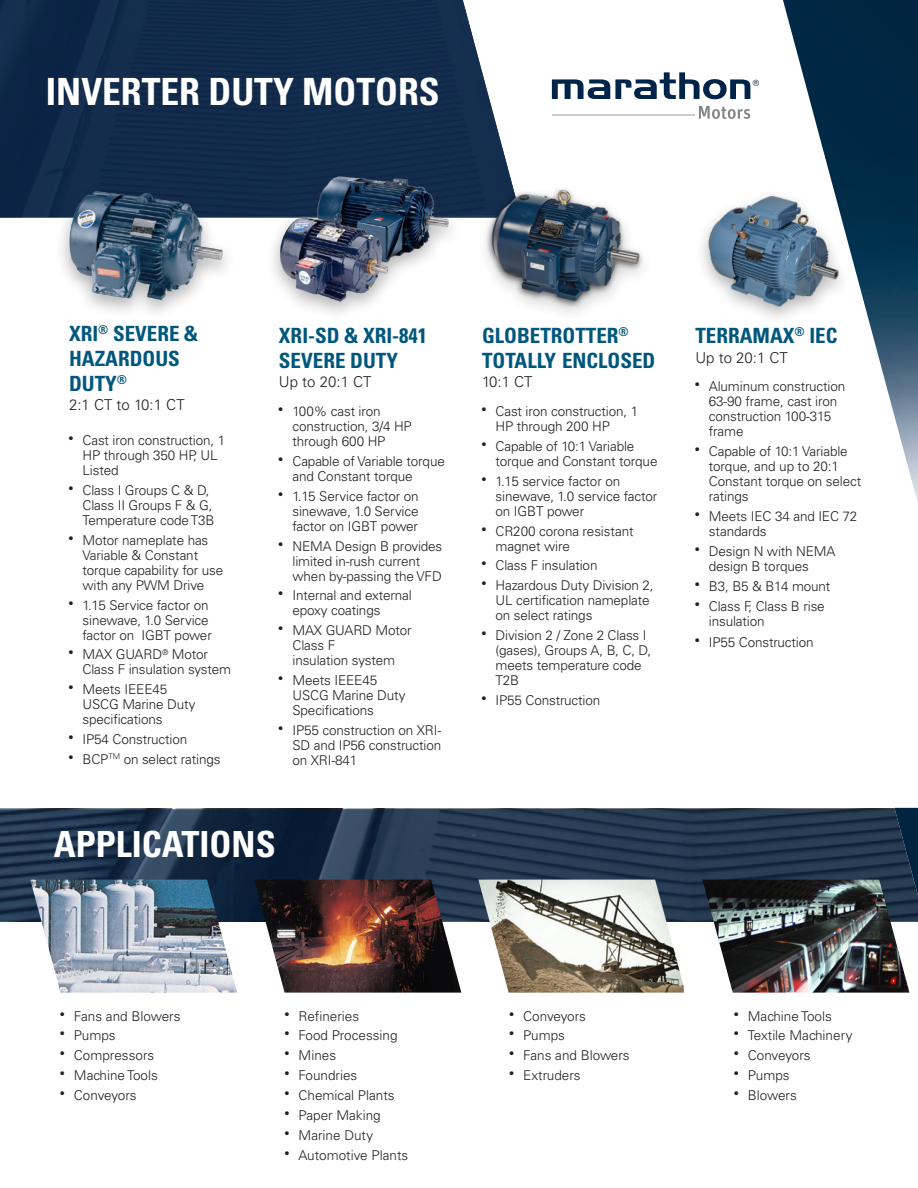
<style>
.page{position:relative;width:918px;height:1188px;background:#fff}
.page>*{position:absolute;margin:0;border:0;box-sizing:border-box;transform-origin:0 0}
.Heads{font:700 condensed 37.5px "Univers LT Std";color:#fff}
.Heads-2{font:700 condensed 36px "Univers LT Std";color:#fff}
.head{font:700 condensed 21px/25.2px "Univers LT Std";color:#00577d}
.subhead{font:300 15px "Univers LT Std";color:#231f20}
.head-2{font:300 15px "Univers LT Std";color:#231f20}
.t1{font:300 13.5px/15px "Univers LT Std";letter-spacing:-.01em;color:#231f20}
.t2{font:8.7px "Helvetica";color:#002349}
</style>
<div class="page">
<img style="left:783px;top:0;width:135px;height:503px">
<svg style="left:0;top:0;width:511px;height:218px;background:#1c3453"></svg>
<svg style="left:699px;top:106px;width:51px;height:13px"></svg>
<svg style="left:552px;top:72px;width:198px;height:27px"></svg>
<hr style="left:552px;top:114px;width:143px;height:2px;background:#c9cacc">
<div style="left:695px;top:189px;width:158px;height:137px;background:#fff"></div>
<img style="left:702px;top:186px;width:151px;height:125px">
<div style="left:54px;top:184px;width:183px;height:137px;background:#231f20;opacity:.35"></div>
<img style="left:63px;top:186px;width:172px;height:124px">
<div style="left:265px;top:168px;width:198px;height:154px;background:#231f20;opacity:.35"></div>
<img style="left:271px;top:160px;width:190px;height:162px">
<div style="left:475px;top:182px;width:180px;height:143px;background:#231f20;opacity:.25"></div>
<img style="left:482px;top:179px;width:173px;height:127px">
<svg style="left:0;top:809px;width:918px;height:113px;background:#20344c"></svg>
<img style="left:30px;top:880px;width:207px;height:113px">
<img style="left:255px;top:880px;width:206px;height:113px">
<img style="left:478px;top:880px;width:206px;height:113px">
<img style="left:702px;top:880px;width:207px;height:113px">
<img style="left:894px;top:808px;width:24px;height:88px">
<p class="Heads" style="left:46px;top:69px;width:395px">INVERTER DUTY MOTORS</p>
<p class="t2" style="left:753px;top:76px;width:8px">®</p>
<p class="head" style="left:69px;top:320px;width:131px">XRI<sup>®</sup> SEVERE &amp;<br>HAZARDOUS<br>DUTY<sup>®</sup></p>
<p class="head-2" style="left:69px;top:396px;width:117px">2:1 CT to 10:1 CT</p>
<p class="t1" style="left:83px;top:433px;width:144px;text-indent:-14px"><sup>•</sup> Cast iron construction, 1<br>HP through 350 HP, UL<br>Listed</p>
<p class="t1" style="left:83px;top:483px;width:133px;text-indent:-14px"><sup>•</sup> Class I Groups C &amp; D,<br>Class II Groups F &amp; G,<br>Temperature code T3B</p>
<p class="t1" style="left:83px;top:532px;width:142px;text-indent:-14px"><sup>•</sup> Motor nameplate has<br>Variable &amp; Constant torque capability for use with any PWM Drive</p>
<p class="t1" style="left:83px;top:597px;width:131px;text-indent:-14px"><sup>•</sup> 1.15 Service factor on sinewave, 1.0 Service factor on IGBT power</p>
<p class="t1" style="left:83px;top:647px;width:150px;text-indent:-14px"><sup>•</sup> MAX GUARD<sup>®</sup> Motor<br>Class F insulation system</p>
<p class="t1" style="left:83px;top:682px;width:114px;text-indent:-14px"><sup>•</sup> Meets IEEE45<br>USCG Marine Duty specifications</p>
<p class="t1" style="left:69px;top:732px;width:120px"><sup>•</sup> IP54 Construction</p>
<p class="t1" style="left:69px;top:752px;width:153px"><sup>•</sup> BCP<sup>TM</sup> on select ratings</p>
<p class="head" style="left:279px;top:323px;width:150px">XRI-SD &amp; XRI-841<br>SEVERE DUTY</p>
<p class="subhead" style="left:279px;top:373px;width:94px">Up to 20:1 CT</p>
<p class="t1" style="left:292px;top:404px;width:121px;text-indent:-14px"><sup>•</sup> 100% cast iron construction, 3/4 HP through 600 HP</p>
<p class="t1" style="left:292px;top:454px;width:154px;text-indent:-14px"><sup>•</sup> Capable of Variable torque and Constant torque</p>
<p class="t1" style="left:292px;top:488px;width:128px;text-align:justify;text-indent:-14px"><sup>•</sup> 1.15 Service factor on sinewave, 1.0 Service factor on IGBT power</p>
<p class="t1" style="left:292px;top:538px;width:151px;text-indent:-14px"><sup>•</sup> NEMA Design B provides limited in-rush current when by-passing the VFD</p>
<p class="t1" style="left:292px;top:588px;width:121px;text-indent:-14px"><sup>•</sup> Internal and external epoxy coatings</p>
<p class="t1" style="left:292px;top:623px;width:121px;text-indent:-14px"><sup>•</sup> MAX GUARD Motor<br>Class F<br>insulation system</p>
<p class="t1" style="left:292px;top:673px;width:114px;text-indent:-14px"><sup>•</sup> Meets IEEE45<br>USCG Marine Duty<br>Specifications</p>
<p class="t1" style="left:292px;top:723px;width:150px;text-align:justify;text-indent:-14px"><sup>•</sup> IP55 construction on XRI-SD and IP56 construction on XRI-841</p>
<p class="Heads-2" style="left:54px;top:822px;width:223px">APPLICATIONS</p>
<p class="head" style="left:482px;top:323px;width:175px">GLOBETROTTER<sup>®<br></sup>TOTALLY ENCLOSED</p>
<p class="subhead" style="left:482px;top:373px;width:52px">10:1 CT</p>
<p class="t1" style="left:496px;top:404px;width:144px;text-indent:-14px"><sup>•</sup> Cast iron construction, 1<br>HP through 200 HP</p>
<p class="t1" style="left:496px;top:439px;width:163px;text-indent:-14px"><sup>•</sup> Capable of 10:1 Variable torque and Constant torque</p>
<p class="t1" style="left:496px;top:473px;width:163px;text-indent:-14px"><sup>•</sup> 1.15 service factor on sinewave, 1.0 service factor on IGBT power</p>
<p class="t1" style="left:496px;top:523px;width:139px;text-indent:-14px"><sup>•</sup> CR200 corona resistant magnet wire</p>
<p class="t1" style="left:482px;top:558px;width:117px"><sup>•</sup> Class F insulation</p>
<p class="t1" style="left:496px;top:578px;width:160px;text-indent:-14px"><sup>•</sup> Hazardous Duty Division 2,<br>UL certification nameplate on select ratings</p>
<p class="t1" style="left:496px;top:628px;width:157px;text-indent:-14px"><sup>•</sup> Division 2 / Zone 2 Class I (gases), Groups A, B, C, D, meets temperature code<br>T2B</p>
<p class="t1" style="left:482px;top:693px;width:120px"><sup>•</sup> IP55 Construction</p>
<p class="head" style="left:695px;top:323px;width:144px">TERRAMAX<sup>®</sup> IEC</p>
<p class="subhead" style="left:695px;top:349px;width:94px">Up to 20:1 CT</p>
<p class="t1" style="left:709px;top:379px;width:138px;text-indent:-14px"><sup>•</sup> Aluminum construction<br>63-90 frame, cast iron construction 100-315 frame</p>
<p class="t1" style="left:709px;top:444px;width:154px;text-indent:-14px"><sup>•</sup> Capable of 10:1 Variable torque, and up to 20:1<br>Constant torque on select ratings</p>
<p class="t1" style="left:709px;top:509px;width:150px;text-indent:-14px"><sup>•</sup> Meets IEC 34 and IEC 72 standards</p>
<p class="t1" style="left:709px;top:544px;width:128px;text-indent:-14px"><sup>•</sup> Design N with NEMA design B torques</p>
<p class="t1" style="left:695px;top:579px;width:137px"><sup>•</sup> B3, B5 &amp; B14 mount</p>
<p class="t1" style="left:709px;top:598px;width:117px;text-indent:-14px"><sup>•</sup> Class F, Class B rise insulation</p>
<p class="t1" style="left:695px;top:635px;width:120px"><sup>•</sup> IP55 Construction</p>
<p class="t1" style="left:60px;top:1008px;width:121px"><sup>•</sup> Fans and Blowers</p>
<p class="t1" style="left:60px;top:1028px;width:57px"><sup>•</sup> Pumps</p>
<p class="t1" style="left:60px;top:1048px;width:95px"><sup>•</sup> Compressors</p>
<p class="t1" style="left:60px;top:1068px;width:99px"><sup>•</sup> Machine Tools</p>
<p class="t1" style="left:60px;top:1088px;width:78px"><sup>•</sup> Conveyors</p>
<p class="t1" style="left:285px;top:1008px;width:75px"><sup>•</sup> Refineries</p>
<p class="t1" style="left:285px;top:1028px;width:114px"><sup>•</sup> Food Processing</p>
<p class="t1" style="left:285px;top:1048px;width:53px"><sup>•</sup> Mines</p>
<p class="t1" style="left:285px;top:1068px;width:74px"><sup>•</sup> Foundries</p>
<p class="t1" style="left:285px;top:1088px;width:111px"><sup>•</sup> Chemical Plants</p>
<p class="t1" style="left:285px;top:1108px;width:97px"><sup>•</sup> Paper Making</p>
<p class="t1" style="left:285px;top:1127px;width:90px"><sup>•</sup> Marine Duty</p>
<p class="t1" style="left:285px;top:1147px;width:125px"><sup>•</sup> Automotive Plants</p>
<p class="t1" style="left:510px;top:1008px;width:78px"><sup>•</sup> Conveyors</p>
<p class="t1" style="left:510px;top:1028px;width:57px"><sup>•</sup> Pumps</p>
<p class="t1" style="left:510px;top:1048px;width:121px"><sup>•</sup> Fans and Blowers</p>
<p class="t1" style="left:510px;top:1068px;width:72px"><sup>•</sup> Extruders</p>
<p class="t1" style="left:734px;top:1008px;width:99px"><sup>•</sup> Machine Tools</p>
<p class="t1" style="left:734px;top:1028px;width:120px"><sup>•</sup> Textile Machinery</p>
<p class="t1" style="left:734px;top:1048px;width:78px"><sup>•</sup> Conveyors</p>
<p class="t1" style="left:734px;top:1068px;width:57px"><sup>•</sup> Pumps</p>
<p class="t1" style="left:734px;top:1088px;width:64px"><sup>•</sup> Blowers</p>
</div>
